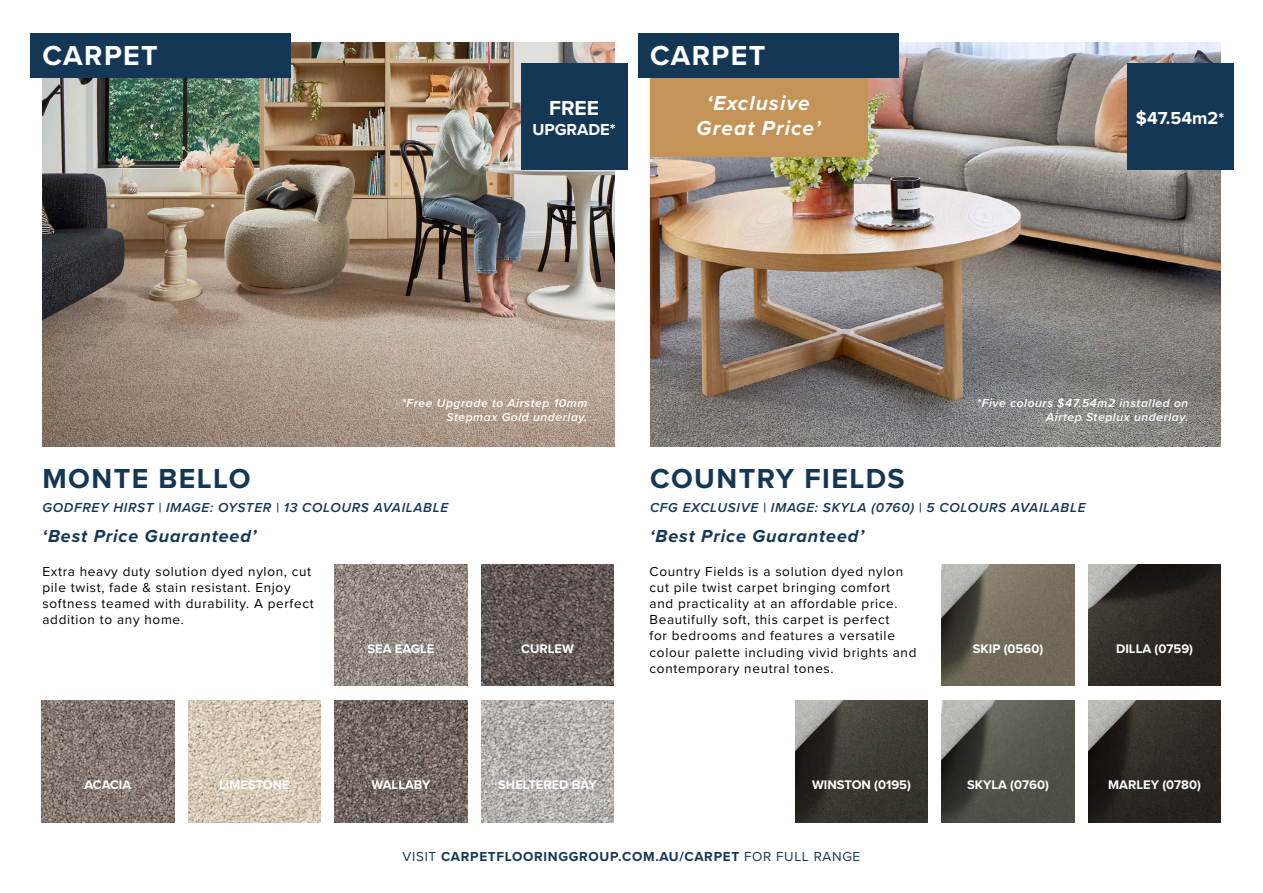
<style>
.page{position:relative;width:1263px;height:893px;background:#fff}
.page>*{position:absolute;margin:0;border:0;box-sizing:border-box;transform-origin:0 0}
.t1{font:700 28.5px "Proxima Nova";letter-spacing:.05em;color:#153756}
.t2{font:700 28.5px "Proxima Nova";letter-spacing:.05em;color:#fff}
.t3{font:italic 700 21px/25.2px "Proxima Nova";letter-spacing:.05em;color:#fff;text-align:center}
.t4{font:700 21px "Proxima Nova";color:#fff}
.t5{font:italic 700 18px "Proxima Nova";letter-spacing:.05em;color:#153756}
.t6{font:700 18px "Proxima Nova";color:#fff}
.t7{font:700 16.5px "Proxima Nova";color:#fff}
.t8{font:13.5px/16.2px "Proxima Nova";letter-spacing:.05em;color:#000}
.t9{font:italic 600 13.5px "Proxima Nova";letter-spacing:.05em;color:#153756}
.t10{font:700 13.5px "Proxima Nova";letter-spacing:.05em;color:#153756}
.t11{font:700 12.9px "Proxima Nova";color:#fff}
.t12{font:italic 600 12px/14.4px "Proxima Nova";letter-spacing:.05em;color:#fff;text-align:right}
.s1{font-size:16.5px}
.s2{font-weight:400}
</style>
<div class="page">
<img style="left:43px;top:43px;width:571px;height:403px">
<img style="left:650px;top:43px;width:570px;height:403px">
<img style="left:335px;top:564px;width:132px;height:122px">
<img style="left:942px;top:564px;width:132px;height:122px">
<img style="left:481px;top:564px;width:133px;height:122px">
<img style="left:1088px;top:564px;width:133px;height:122px">
<img style="left:335px;top:701px;width:132px;height:121px">
<img style="left:942px;top:701px;width:132px;height:121px">
<img style="left:42px;top:701px;width:132px;height:121px">
<img style="left:481px;top:701px;width:133px;height:121px">
<img style="left:1088px;top:701px;width:133px;height:121px">
<img style="left:188px;top:701px;width:133px;height:121px">
<img style="left:795px;top:701px;width:133px;height:121px">
<div style="left:1127px;top:64px;width:106px;height:106px;background:#153756"></div>
<div style="left:521px;top:64px;width:106px;height:106px;background:#153756"></div>
<div style="left:31px;top:33px;width:260px;height:45px;background:#153756"></div>
<div style="left:649px;top:77px;width:218px;height:80px;background:#c39357"></div>
<div style="left:638px;top:33px;width:260px;height:45px;background:#153756"></div>
<h1 class="t2" style="left:43px;top:34px;width:117px">CARPET</h1>
<h2 class="t4" style="left:549px;top:92px;width:51px">FREE</h2>
<p class="t7" style="left:532px;top:117px;width:85px">UPGRADE*</p>
<h1 class="t2" style="left:650px;top:34px;width:117px">CARPET</h1>
<h2 class="t3" style="left:697px;top:90px;width:125px">‘Exclusive<br>Great Price’</h2>
<h3 class="t6" style="left:1136px;top:104px;width:90px">$47.54m2<span class="s1">*</span></h3>
<p class="t12" style="left:402px;top:395px;width:187px">*Free Upgrade to Airstep 10mm<br>Stepmax Gold underlay.</p>
<p class="t12" style="left:977px;top:395px;width:213px">*Five colours $47.54m2 installed on<br>Airtep Steplux underlay.</p>
<h1 class="t1" style="left:43px;top:457px;width:210px">MONTE BELLO</h1>
<h1 class="t1" style="left:650px;top:457px;width:256px">COUNTRY FIELDS</h1>
<p class="t9" style="left:43px;top:498px;width:407px">GODFREY HIRST | IMAGE: OYSTER | 13 COLOURS AVAILABLE</p>
<p class="t9" style="left:650px;top:498px;width:437px">CFG EXCLUSIVE | IMAGE: SKYLA (0760) | 5 COLOURS AVAILABLE</p>
<h3 class="t5" style="left:43px;top:522px;width:215px">‘Best Price Guaranteed’</h3>
<h3 class="t5" style="left:650px;top:522px;width:215px">‘Best Price Guaranteed’</h3>
<p class="t8" style="left:43px;top:562px;width:273px">Extra heavy duty solution dyed nylon, cut pile twist, fade &amp; stain resistant. Enjoy softness teamed with durability. A perfect addition to any home.</p>
<p class="t8" style="left:649px;top:562px;width:268px">Country Fields is a solution dyed nylon cut pile twist carpet bringing comfort and practicality at an affordable price.<br>Beautifully soft, this carpet is perfect<br>for bedrooms and features a versatile colour palette including vivid brights and contemporary neutral tones.</p>
<p class="t11" style="left:367px;top:639px;width:68px">SEA EAGLE</p>
<p class="t11" style="left:521px;top:639px;width:54px">CURLEW</p>
<p class="t11" style="left:973px;top:639px;width:72px">SKIP (0560)</p>
<p class="t11" style="left:1116px;top:639px;width:78px">DILLA (0759)</p>
<p class="t11" style="left:84px;top:775px;width:48px">ACACIA</p>
<p class="t11" style="left:219px;top:775px;width:72px">LIMESTONE</p>
<p class="t11" style="left:371px;top:775px;width:60px">WALLABY</p>
<p class="t11" style="left:498px;top:775px;width:100px">SHELTERED BAY</p>
<p class="t11" style="left:812px;top:775px;width:100px">WINSTON (0195)</p>
<p class="t11" style="left:967px;top:775px;width:83px">SKYLA (0760)</p>
<p class="t11" style="left:1108px;top:775px;width:94px">MARLEY (0780)</p>
<p class="t10" style="left:403px;top:846px;width:459px"><span class="s2">VISIT</span> CARPETFLOORINGGROUP.COM.AU/CARPET <span class="s2">FOR FULL RANGE</span></p>
</div>
